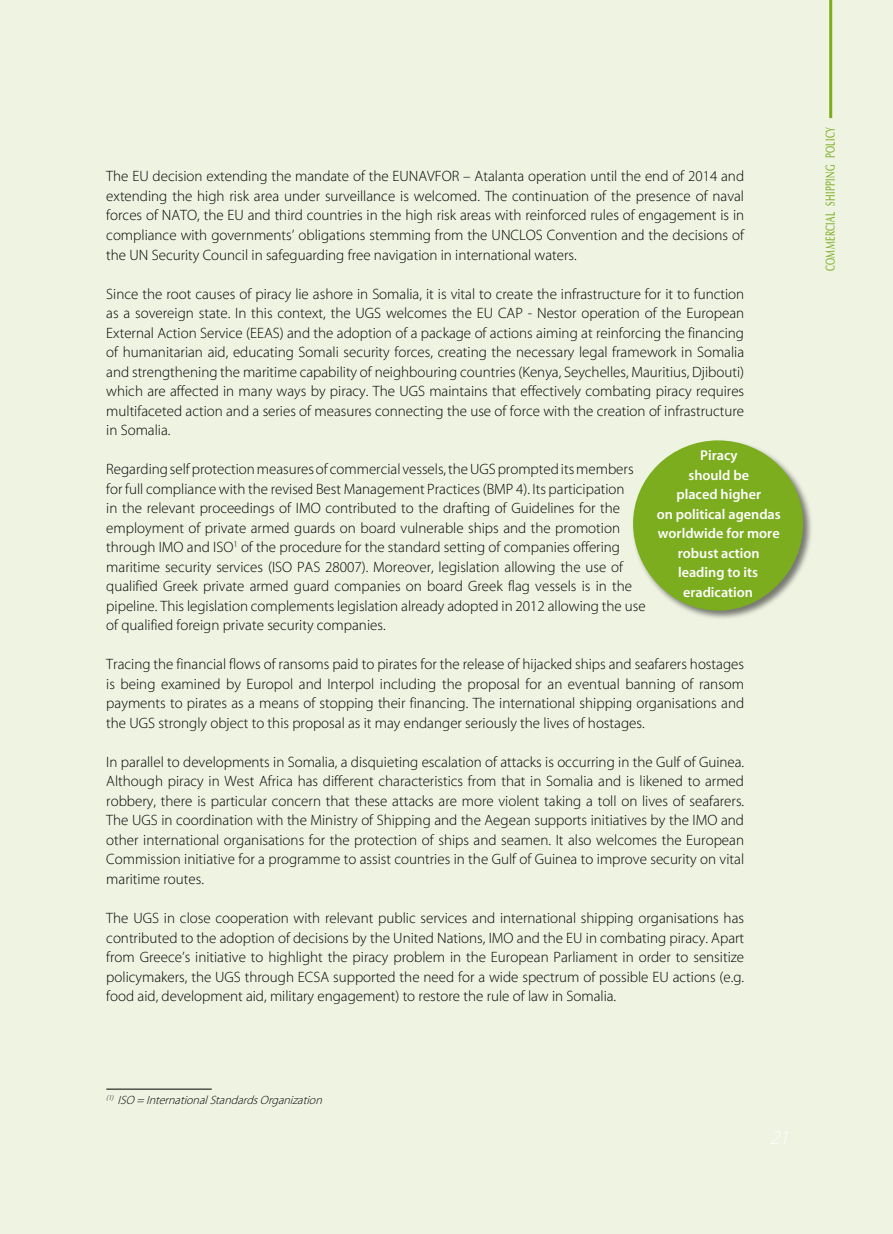
<style>
.page{position:relative;width:893px;height:1234px;background:#fff}
.page>*{position:absolute;margin:0;border:0;box-sizing:border-box;transform-origin:0 0}
.t1{font:300 15px/19.5px "Myriad Greek";color:#000;text-align:justify}
.t2{font:500 14.25px/19.5px "Myriad Greek";color:#fff;text-align:center}
.t3{font:13.5px "UB Optima";letter-spacing:.05em;color:#7bad1f;scale:.65 1}
.t4{font:italic 300 12px "Myriad Greek";color:#000}
</style>
<div class="page">
<div style="left:0;top:0;width:893px;height:1233px;background:#eef3e2"></div>
<div style="left:631px;top:438px;width:183px;height:183px;background:#000;opacity:.5"></div>
<div style="left:633px;top:440px;width:170px;height:170px;background:#7bad1f;border-radius:50%"></div>
<hr style="left:106px;top:1088px;width:106px;height:1px;background:#000">
<hr style="left:829px;top:0;width:3px;height:118px;background:#7bad1f">
<p class="t1" style="left:106px;top:167px;width:639px">The EU decision extending the mandate of the EUNAVFOR – Atalanta operation until the end of 2014 and extending the high risk area under surveillance is welcomed. The continuation of the presence of naval forces of NATO, the EU and third countries in the high risk areas with reinforced rules of engagement is in compliance with governments’ obligations stemming from the UNCLOS Convention and the decisions of the UN Security Council in safeguarding free navigation in international waters.</p>
<p class="t1" style="left:106px;top:284px;width:639px">Since the root causes of piracy lie ashore in Somalia, it is vital to create the infrastructure for it to function as a sovereign state. In this context, the UGS welcomes the EU CAP - Nestor operation of the European External Action Service (EEAS) and the adoption of a package of actions aiming at reinforcing the financing of humanitarian aid, educating Somali security forces, creating the necessary legal framework in Somalia and strengthening the maritime capability of neighbouring countries (Kenya, Seychelles, Mauritius, Djibouti) which are affected in many ways by piracy. The UGS maintains that effectively combating piracy requires multifaceted action and a series of measures connecting the use of force with the creation of infrastructure in Somalia.</p>
<p class="t1" style="left:106px;top:460px;width:541px;text-align:left">Regarding self protection measures of commercial vessels, the UGS prompted its members for full compliance with the revised Best Management Practices (BMP 4). Its participation<br>in the relevant proceedings of IMO contributed to the drafting of Guidelines for the employment of private armed guards on board vulnerable ships and the promotion through IMO and ISO of the procedure for the standard setting of companies offering maritime security services (ISO PAS 28007). Moreover, legislation allowing the use of qualified Greek private armed guard companies on board Greek flag vessels is in the pipeline. This legislation complements legislation already adopted in 2012 allowing the use of qualified foreign private security companies.</p>
<p class="t1" style="left:106px;top:655px;width:639px">Tracing the financial flows of ransoms paid to pirates for the release of hijacked ships and seafarers hostages is being examined by Europol and Interpol including the proposal for an eventual banning of ransom payments to pirates as a means of stopping their financing. The international shipping organisations and the UGS strongly object to this proposal as it may endanger seriously the lives of hostages.</p>
<p class="t1" style="left:106px;top:752px;width:639px">In parallel to developments in Somalia, a disquieting escalation of attacks is occurring in the Gulf of Guinea.<br>Although piracy in West Africa has different characteristics from that in Somalia and is likened to armed robbery, there is particular concern that these attacks are more violent taking a toll on lives of seafarers.<br>The UGS in coordination with the Ministry of Shipping and the Aegean supports initiatives by the IMO and other international organisations for the protection of ships and seamen. It also welcomes the European Commission initiative for a programme to assist countries in the Gulf of Guinea to improve security on vital maritime routes.</p>
<p class="t1" style="left:106px;top:908px;width:639px">The UGS in close cooperation with relevant public services and international shipping organisations has contributed to the adoption of decisions by the United Nations, IMO and the EU in combating piracy. Apart from Greece’s initiative to highlight the piracy problem in the European Parliament in order to sensitize policymakers, the UGS through ECSA supported the need for a wide spectrum of possible EU actions (e.g. food aid, development aid, military engagement) to restore the rule of law in Somalia.</p>
<p class="t2" style="left:657px;top:446px;width:126px">Piracy<br>should be<br>placed higher<br>on political agendas worldwide for more robust action leading to its eradication</p>
<p class="t4" style="left:106px;top:1094px;width:220px"><sup>(1)</sup> ISO = InternationalStandardsOrganization</p>
<p class="t3" style="left:823px;top:271px;width:223px;rotate:-90deg">COMMERCIAL SHIPPING POLICY</p>
</div>
